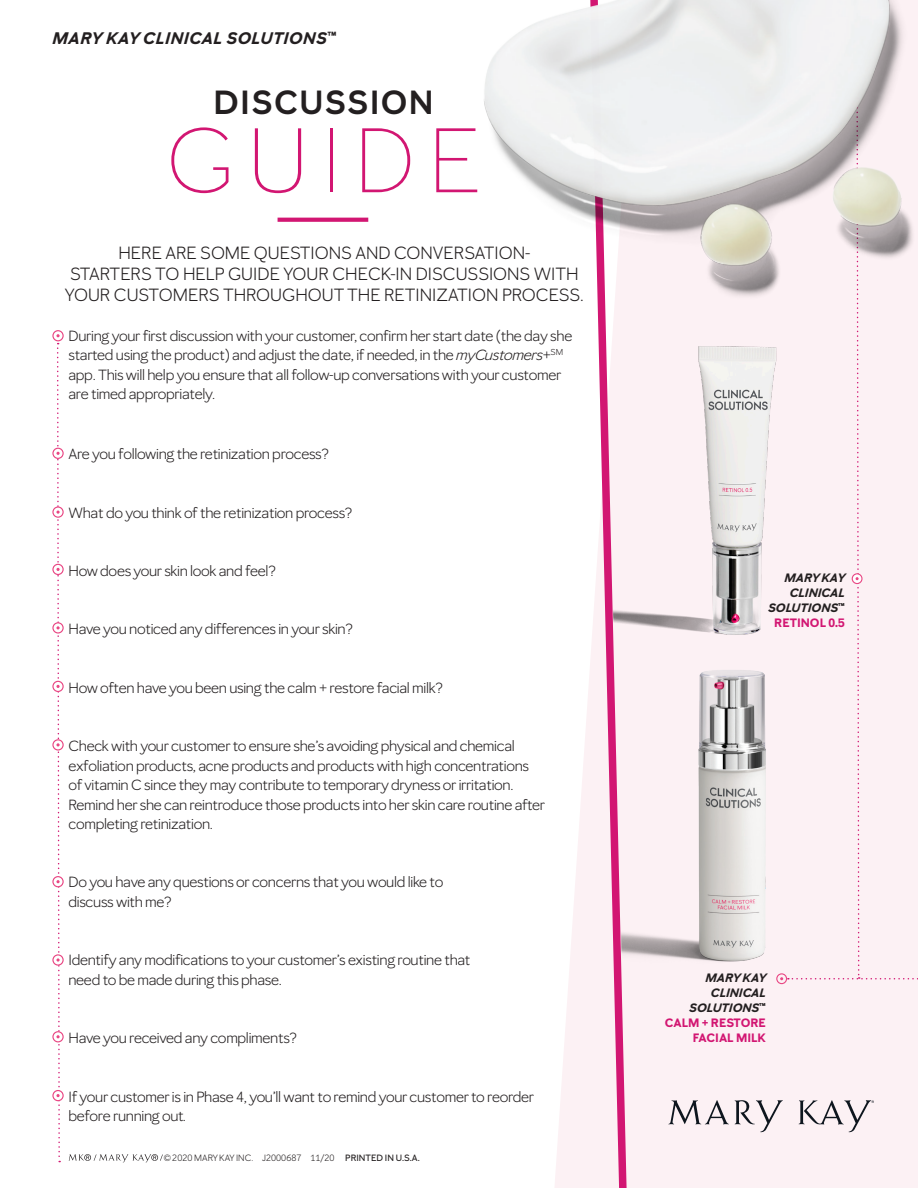
<style>
.page{position:relative;width:918px;height:1188px;background:#fff}
.page>*{position:absolute;margin:0;border:0;box-sizing:border-box;transform-origin:0 0}
.t1{font:300 90px "Mary Kay Sans";letter-spacing:.15em;color:#d21672}
.t2{font:600 33px "Mary Kay Sans";letter-spacing:.04em;color:#231f20}
.t3{font:17.4px/20.9px "Mary Kay Sans";color:#231f20}
.t4{font:italic 700 16.5px "Mary Kay Sans";letter-spacing:.03em;color:#231f20}
.t5{font:14.55px/19.5px "Mary Kay Sans";letter-spacing:-.02em;color:#231f20}
.t6{font:italic 700 12px "Mary Kay Sans";color:#231f20}
.t7{font:700 12px/15px "Mary Kay Sans";color:#d21672;text-align:right}
.t8{font:9px "Mary Kay Sans";color:#231f20}
.s1{font-style:normal}
.s2{font-style:italic}
.s3{font-weight:500}
</style>
<div class="page">
<svg style="left:555px;top:734px;width:363px;height:454px;fill:#fcf1f4"></svg>
<svg style="left:278px;top:218px;width:90px;height:4px"></svg>
<svg style="left:586px;top:309px;width:45px;height:879px"></svg>
<img style="left:602px;top:309px;width:178px;height:357px">
<img style="left:617px;top:665px;width:239px;height:325px">
<img style="left:484px;top:0;width:434px;height:309px">
<div style="left:776px;top:973px;width:11px;height:11px;border:1px solid #e94683;border-radius:50%"></div>
<svg style="left:780px;top:98px;width:138px;height:882px"></svg>
<div style="left:52px;top:330px;width:12px;height:11px;border:1px solid #e94683;border-radius:50%"></div>
<div style="left:52px;top:448px;width:12px;height:11px;border:1px solid #e94683;border-radius:50%"></div>
<div style="left:52px;top:506px;width:12px;height:12px;border:1px solid #e94683;border-radius:50%"></div>
<div style="left:52px;top:564px;width:12px;height:11px;border:1px solid #e94683;border-radius:50%"></div>
<div style="left:52px;top:622px;width:12px;height:12px;border:1px solid #e94683;border-radius:50%"></div>
<div style="left:52px;top:681px;width:12px;height:11px;border:1px solid #e94683;border-radius:50%"></div>
<div style="left:52px;top:739px;width:12px;height:12px;border:1px solid #e94683;border-radius:50%"></div>
<div style="left:52px;top:876px;width:12px;height:11px;border:1px solid #e94683;border-radius:50%"></div>
<div style="left:52px;top:954px;width:12px;height:12px;border:1px solid #e94683;border-radius:50%"></div>
<div style="left:52px;top:1031px;width:12px;height:11px;border:1px solid #e94683;border-radius:50%"></div>
<div style="left:52px;top:1090px;width:12px;height:11px;border:1px solid #e94683;border-radius:50%"></div>
<svg style="left:56px;top:343px;width:5px;height:819px"></svg>
<svg style="left:668px;top:1100px;width:61px;height:24px"></svg>
<svg style="left:735px;top:1100px;width:48px;height:32px"></svg>
<svg style="left:799px;top:1100px;width:75px;height:32px"></svg>
<svg style="left:68px;top:1154px;width:95px;height:9px"></svg>
<p class="t4" style="left:52px;top:28px;width:285px">MARY KAY CLINICAL SOLUTIONS<span class="s1">™</span></p>
<p class="t2" style="left:214px;top:82px;width:222px">DISCUSSION</p>
<p class="t1" style="left:166px;top:106px;width:316px">GUIDE</p>
<p class="t3" style="left:118px;top:242px;width:414px">HERE ARE SOME QUESTIONS AND CONVERSATION-</p>
<p class="t3" style="left:65px;top:263px;width:521px">STARTERS TO HELP GUIDE YOUR CHECK-IN DISCUSSIONS WITH<br>YOUR CUSTOMERS THROUGHOUT THE RETINIZATION PROCESS.</p>
<p class="t5" style="left:68px;top:326px;width:505px">During your first discussion with your customer, confirm her start date (the day she started using the product) and adjust the date, if needed, in the <span class="s2">myCustomers</span>+<sup>SM </sup>app. This will help you ensure that all follow-up conversations with your customer are timed appropriately.</p>
<p class="t5" style="left:68px;top:444px;width:262px">Are you following the retinization process?</p>
<p class="t5" style="left:68px;top:503px;width:285px">What do you think of the retinization process?</p>
<p class="t5" style="left:68px;top:561px;width:209px">How does your skin look and feel?</p>
<p class="t5" style="left:68px;top:619px;width:286px">Have you noticed any differences in your skin?</p>
<p class="t5" style="left:68px;top:678px;width:376px">How often have you been using the calm + restore facial milk?</p>
<p class="t5" style="left:68px;top:736px;width:478px">Check with your customer to ensure she’s avoiding physical and chemical exfoliation products, acne products and products with high concentrations of vitamin C since they may contribute to temporary dryness or irritation.<br>Remind her she can reintroduce those products into her skin care routine after completing retinization.</p>
<p class="t5" style="left:68px;top:873px;width:376px">Do you have any questions or concerns that you would like to discuss with me?</p>
<p class="t5" style="left:68px;top:950px;width:404px">Identify any modifications to your customer’s existing routine that need to be made during this phase.</p>
<p class="t5" style="left:68px;top:1028px;width:230px">Have you received any compliments?</p>
<p class="t5" style="left:68px;top:1087px;width:467px">If your customer is in Phase 4, you’ll want to remind your customer to reorder before running out.</p>
<p class="t8" style="left:164px;top:1152px;width:257px">©2020 MARY KAY INC. J2000687 11/20 <span class="s3">PRINTED IN U.S.A.</span></p>
<p class="t6" style="left:784px;top:570px;width:62px">MARY KAY</p>
<p class="t6" style="left:790px;top:585px;width:56px">CLINICAL</p>
<p class="t6" style="left:768px;top:600px;width:78px">SOLUTIONS<span class="s1">™</span></p>
<p class="t7" style="left:774px;top:615px;width:72px">RETINOL 0.5</p>
<p class="t6" style="left:705px;top:970px;width:62px">MARY KAY</p>
<p class="t6" style="left:711px;top:985px;width:56px">CLINICAL</p>
<p class="t6" style="left:689px;top:1000px;width:78px">SOLUTIONS<span class="s1">™</span></p>
<p class="t7" style="left:665px;top:1015px;width:102px">CALM + RESTORE<br>FACIAL MILK</p>
</div>
